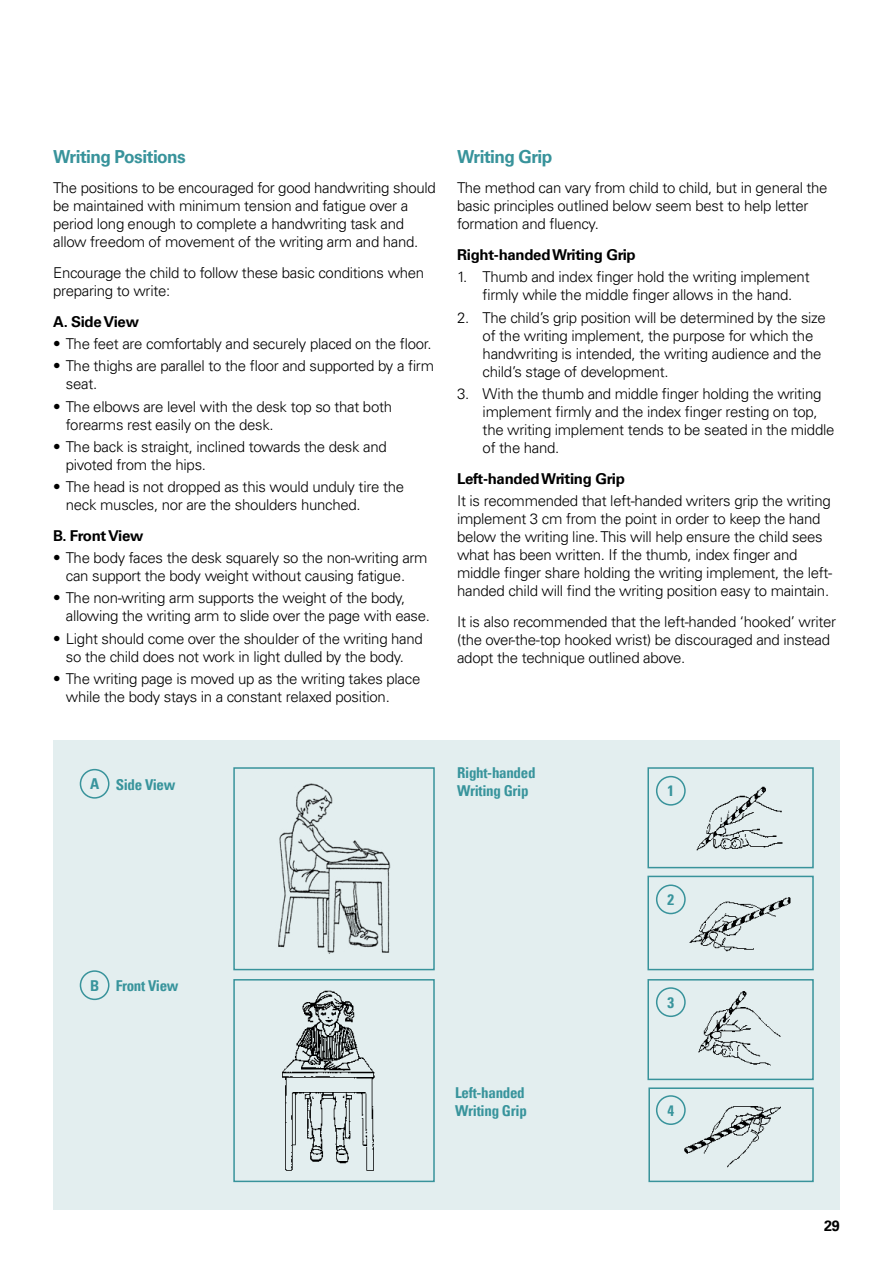
<style>
.page{position:relative;width:893px;height:1263px;background:#fff}
.page>*{position:absolute;margin:0;border:0;box-sizing:border-box;transform-origin:0 0}
.t1{font:700 18px "Univers LT Pro 65";letter-spacing:-.035em;color:#38939b;scale:.96 1}
.t2{font:300 15px/18px "Univers LT Pro 45";letter-spacing:-.02em;color:#000}
.t3{font:700 condensed 15px/18px "Univers LT Pro";letter-spacing:-.02em;color:#38949c}
.t4{font:700 15px "Univers LT Pro 65";letter-spacing:-.02em;color:#000}
.t5{font:700 15px "Univers LT Pro 65";letter-spacing:-.02em;color:#000;scale:.96 1}
</style>
<div class="page">
<div style="left:53px;top:741px;width:787px;height:469px;background:#e3eeef"></div>
<img style="left:696px;top:786px;width:87px;height:65px">
<img style="left:689px;top:897px;width:102px;height:54px">
<img style="left:698px;top:991px;width:83px;height:75px">
<img style="left:682px;top:1103px;width:99px;height:65px">
<div style="left:80px;top:769px;width:29px;height:30px;border:2px solid #38939b;border-radius:50%"></div>
<div style="left:80px;top:970px;width:29px;height:30px;border:2px solid #38939b;border-radius:50%"></div>
<div style="left:233px;top:767px;width:202px;height:203px;border:2px solid #38939b"></div>
<div style="left:647px;top:767px;width:167px;height:101px;border:2px solid #38939b"></div>
<div style="left:647px;top:979px;width:167px;height:101px;border:2px solid #38939b"></div>
<div style="left:233px;top:979px;width:202px;height:203px;border:2px solid #38939b"></div>
<div style="left:647px;top:876px;width:167px;height:94px;border:2px solid #38939b"></div>
<div style="left:648px;top:1087px;width:166px;height:95px;border:2px solid #38939b"></div>
<img style="left:278px;top:783px;width:113px;height:171px">
<img style="left:282px;top:990px;width:93px;height:181px">
<div style="left:656px;top:776px;width:30px;height:30px;border:2px solid #38939b;border-radius:50%"></div>
<div style="left:656px;top:884px;width:30px;height:30px;border:2px solid #38939b;border-radius:50%"></div>
<div style="left:656px;top:987px;width:30px;height:30px;border:2px solid #38939b;border-radius:50%"></div>
<div style="left:656px;top:1095px;width:30px;height:30px;border:2px solid #38939b;border-radius:50%"></div>
<p class="t1" style="left:53px;top:144px;width:140px">Writing Positions</p>
<p class="t2" style="left:53px;top:179px;width:384px">The positions to be encouraged for good handwriting should be maintained with minimum tension and fatigue over a period long enough to complete a handwriting task and allow freedom of movement of the writing arm and hand.</p>
<p class="t2" style="left:53px;top:263px;width:373px">Encourage the child to follow these basic conditions when preparing to write:</p>
<p class="t4" style="left:53px;top:311px;width:87px">A. Side View</p>
<p class="t2" style="left:53px;top:334px;width:380px">• The feet are comfortably and securely placed on the floor.</p>
<p class="t2" style="left:66px;top:357px;width:370px;text-indent:-13px">• The thighs are parallel to the floor and supported by a firm seat.</p>
<p class="t2" style="left:66px;top:397px;width:328px;text-indent:-13px">• The elbows are level with the desk top so that both forearms rest easily on the desk.</p>
<p class="t2" style="left:66px;top:437px;width:322px;text-indent:-13px">• The back is straight, inclined towards the desk and pivoted from the hips.</p>
<p class="t2" style="left:66px;top:477px;width:340px;text-indent:-13px">• The head is not dropped as this would unduly tire the neck muscles, nor are the shoulders hunched.</p>
<p class="t4" style="left:53px;top:525px;width:92px">B. Front View</p>
<p class="t2" style="left:66px;top:548px;width:363px;text-indent:-13px">• The body faces the desk squarely so the non-writing arm can support the body weight without causing fatigue.</p>
<p class="t2" style="left:66px;top:589px;width:366px;text-indent:-13px">• The non-writing arm supports the weight of the body, allowing the writing arm to slide over the page with ease.</p>
<p class="t2" style="left:53px;top:629px;width:371px;text-align:center">• Light should come over the shoulder of the writing hand so the child does not work in light dulled by the body.</p>
<p class="t2" style="left:66px;top:669px;width:356px;text-indent:-13px">• The writing page is moved up as the writing takes place while the body stays in a constant relaxed position.</p>
<p class="t1" style="left:457px;top:144px;width:101px">Writing Grip</p>
<p class="t2" style="left:457px;top:179px;width:372px">The method can vary from child to child, but in general the basic principles outlined below seem best to help letter formation and fluency.</p>
<p class="t4" style="left:457px;top:244px;width:180px">Right-handed Writing Grip</p>
<p class="t2" style="left:457px;top:268px;width:354px;text-align:center">1. Thumb and index finger hold the writing implement firmly while the middle finger allows in the hand.</p>
<p class="t2" style="left:483px;top:308px;width:345px;text-indent:-26px">2. The child’s grip position will be determined by the size of the writing implement, the purpose for which the handwriting is intended, the writing audience and the child’s stage of development.</p>
<p class="t2" style="left:483px;top:384px;width:353px;text-indent:-26px">3. With the thumb and middle finger holding the writing implement firmly and the index finger resting on top, the writing implement tends to be seated in the middle of the hand.</p>
<p class="t4" style="left:457px;top:468px;width:169px">Left-handed Writing Grip</p>
<p class="t2" style="left:457px;top:491px;width:377px">It is recommended that left-handed writers grip the writing implement 3 cm from the point in order to keep the hand below the writing line. This will help ensure the child sees what has been written. If the thumb, index finger and middle finger share holding the writing implement, the left&shy;handed child will find the writing position easy to maintain.</p>
<p class="t2" style="left:457px;top:612px;width:381px">It is also recommended that the left-handed ‘hooked’ writer (the over-the-top hooked wrist) be discouraged and instead adopt the technique outlined above.</p>
<p class="t3" style="left:90px;top:775px;width:11px">A</p>
<p class="t3" style="left:116px;top:775px;width:61px">Side View</p>
<p class="t3" style="left:457px;top:763px;width:80px">Right-handed<br>Writing Grip</p>
<p class="t3" style="left:90px;top:976px;width:11px">B</p>
<p class="t3" style="left:116px;top:976px;width:64px">Front View</p>
<p class="t3" style="left:455px;top:1084px;width:73px">Left-handed<br>Writing Grip</p>
<p class="t3" style="left:667px;top:782px;width:8px">1</p>
<p class="t3" style="left:667px;top:890px;width:8px">2</p>
<p class="t3" style="left:667px;top:993px;width:8px">3</p>
<p class="t3" style="left:667px;top:1101px;width:8px">4</p>
<p class="t5" style="left:824px;top:1215px;width:18px">29</p>
</div>
